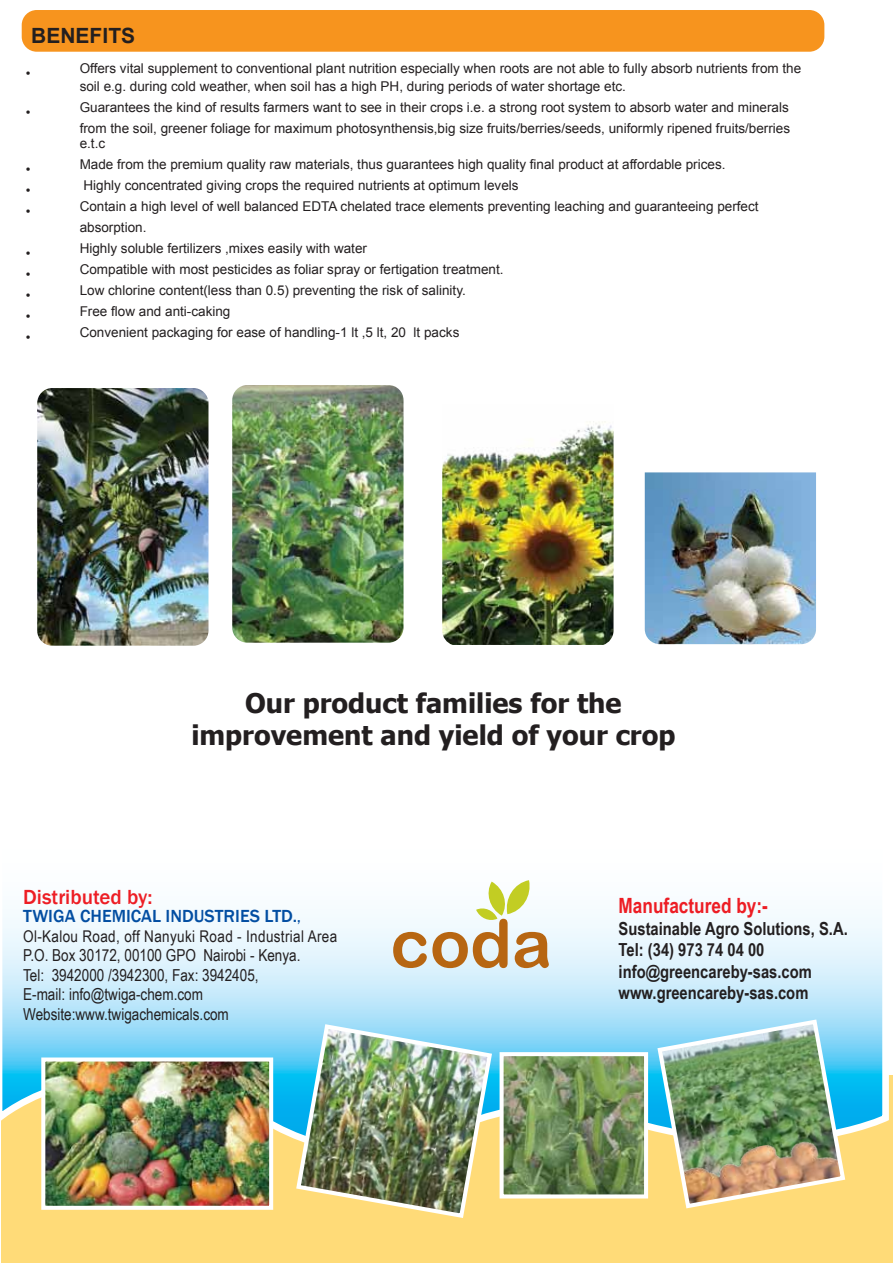
<style>
.page{position:relative;width:893px;height:1263px;background:#fff}
.page>*{position:absolute;margin:0;border:0;box-sizing:border-box;transform-origin:0 0}
.t1{font:700 27px/32.4px "Tahoma";color:#231f20;text-align:center}
.t2{font:700 21px "Arial Narrow";color:#ed1d24}
.t3{font:500 21px "Franklin Gothic";color:#ed1d24}
.t4{font:700 21px "Arial";color:#231f20}
.t5{font:700 18px/21.6px "Arial Narrow";color:#231f20}
.t6{font:500 18px "Franklin Gothic";color:#034ea2}
.t7{font:16.5px/19.5px "Arial Narrow";color:#231f20}
.t8{font:16.2px "Arial Narrow";letter-spacing:.02em;color:#231f20}
.t9{font:13.5px/21px "Arial";color:#231f20}
.s1{font-size:15px}
</style>
<div class="page">
<div style="left:1px;top:1076px;width:892px;height:187px;background:#ffdb78"></div>
<svg style="left:1px;top:914px;width:891px;height:295px"></svg>
<div style="left:22px;top:10px;width:802px;height:42px;background:#f7941e;border-radius:15px"></div>
<img style="left:46px;top:1062px;width:222px;height:143px">
<div style="left:41px;top:1057px;width:232px;height:153px;border:4px solid #fff"></div>
<img style="left:655px;top:1017px;width:193px;height:192px">
<img style="left:505px;top:1057px;width:138px;height:136px">
<div style="left:500px;top:1052px;width:148px;height:146px;border:4px solid #fff"></div>
<img style="left:294px;top:1022px;width:200px;height:196px">
<img style="left:37px;top:388px;width:171px;height:258px">
<img style="left:442px;top:421px;width:171px;height:224px">
<img style="left:232px;top:385px;width:171px;height:258px">
<img style="left:645px;top:472px;width:171px;height:172px">
<svg style="left:393px;top:880px;width:156px;height:88px"></svg>
<h2 class="t4" style="left:31px;top:21px;width:105px">BENEFITS</h2>
<p class="t9" style="left:26px;top:62px;width:6px">•</p>
<p class="t9" style="left:80px;top:60px;width:723px;line-height:18px">Offers vital supplement to conventional plant nutrition especially when roots are not able to fully absorb nutrients from the soil e.g. during cold weather, when soil has a high PH, during periods of water shortage etc.</p>
<p class="t9" style="left:26px;top:101px;width:6px">•</p>
<p class="t9" style="left:80px;top:97px;width:712px">Guarantees the kind of results farmers want to see in their crops i.e. a strong root system to absorb water and minerals from the soil, greener foliage for maximum photosynthensis,big size fruits/berries/seeds, uniformly ripened fruits/berries</p>
<p class="t9" style="left:80px;top:133px;width:27px">e.t.c</p>
<p class="t9" style="left:26px;top:159px;width:6px">•</p>
<p class="t9" style="left:80px;top:154px;width:647px">Made from the premium quality raw materials, thus guarantees high quality final product at affordable prices.</p>
<p class="t9" style="left:26px;top:180px;width:6px">•</p>
<p class="t9" style="left:83px;top:175px;width:437px">Highly concentrated giving crops the required nutrients at optimum levels</p>
<p class="t9" style="left:26px;top:201px;width:6px">•</p>
<p class="t9" style="left:80px;top:196px;width:680px">Contain a high level of well balanced EDTA chelated trace elements preventing leaching and guaranteeing perfect absorption.</p>
<p class="t9" style="left:26px;top:243px;width:6px">•</p>
<p class="t9" style="left:80px;top:238px;width:289px">Highly soluble fertilizers ,mixes easily with water</p>
<p class="t9" style="left:26px;top:264px;width:6px">•</p>
<p class="t9" style="left:80px;top:259px;width:425px">Compatible with most pesticides as foliar spray or fertigation treatment.</p>
<p class="t9" style="left:26px;top:285px;width:6px">•</p>
<p class="t9" style="left:80px;top:280px;width:388px">Low chlorine content(less than 0.5) preventing the risk of salinity.</p>
<p class="t9" style="left:26px;top:306px;width:6px">•</p>
<p class="t9" style="left:80px;top:301px;width:152px">Free flow and anti-caking</p>
<p class="t9" style="left:26px;top:327px;width:6px">•</p>
<p class="t9" style="left:80px;top:322px;width:381px">Convenient packaging for ease of handling-1 lt ,5 lt, 20 lt packs</p>
<h1 class="t1" style="left:191px;top:685px;width:485px">Our product families for the improvement and yield of your crop</h1>
<h2 class="t3" style="left:23px;top:884px;width:131px">Distributed by:</h2>
<h3 class="t6" style="left:23px;top:905px;width:279px">TWIGA CHEMICAL INDUSTRIES LTD.<span class="s1">,</span></h3>
<p class="t8" style="left:23px;top:924px;width:316px">Ol-Kalou Road, off Nanyuki Road - Industrial Area</p>
<p class="t7" style="left:23px;top:945px;width:279px">P.O. Box 30172, 00100 GPO Nairobi - Kenya.<br>Tel: 3942000 /3942300, Fax: 3942405, E-mail: info@twiga-chem.com Website:www.twigachemicals.com</p>
<h2 class="t2" style="left:619px;top:890px;width:151px">Manufactured by:-</h2>
<h3 class="t5" style="left:619px;top:917px;width:231px">Sustainable Agro Solutions, S.A.<br>Tel: (34) 973 74 04 00 info@greencareby-sas.com www.greencareby-sas.com</h3>
</div>
